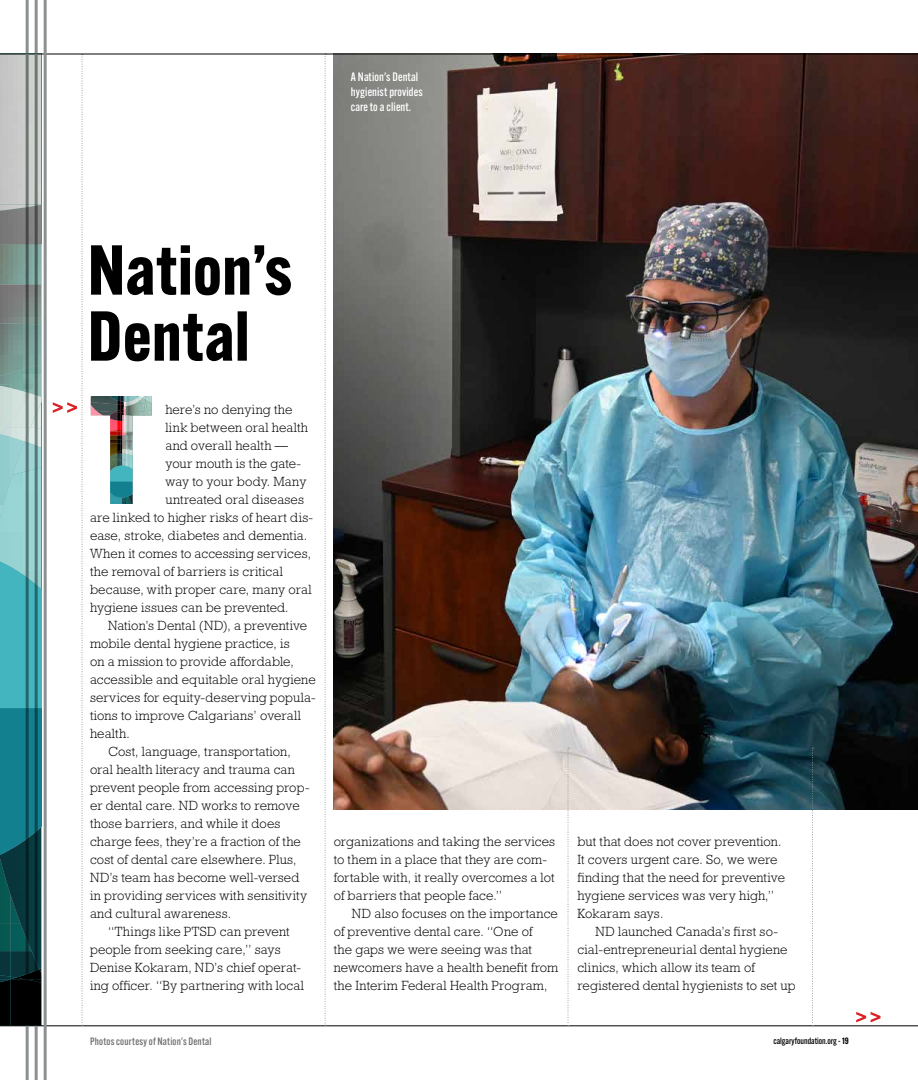
<style>
.page{position:relative;width:918px;height:1080px;background:#fff}
.page>*{position:absolute;margin:0;border:0;box-sizing:border-box;transform-origin:0 0}
.t1{font:700 69px/66px "Alternate Gothic ATF";letter-spacing:.01em;color:#000}
.t2{font:300 13.5px/18px "Rockwell Std";letter-spacing:.01em;color:#000}
.t3{font:500 12px/15px "Alternate Gothic ATF";letter-spacing:.01em;color:#fff}
.t4{font:500 10.5px "Alternate Gothic ATF";letter-spacing:.025em;color:#6d6e71}
.t5{font:500 9px "Alternate Gothic ATF";color:#000}
.s1{font-weight:600}
</style>
<div class="page">
<img style="left:334px;top:55px;width:584px;height:755px">
<hr style="left:0;top:1026px;width:918px;height:1px;background:#000">
<svg style="left:568px;top:748px;width:1px;height:278px"></svg>
<svg style="left:812px;top:748px;width:1px;height:278px"></svg>
<svg style="left:856px;top:1012px;width:25px;height:10px"></svg>
<svg style="left:325px;top:56px;width:1px;height:970px"></svg>
<hr style="left:0;top:54px;width:918px;height:1px;background:#000">
<hr style="left:44px;top:0;width:3px;height:1080px;background:#8c9091">
<hr style="left:35px;top:0;width:3px;height:1080px;background:#8c9091">
<hr style="left:26px;top:0;width:3px;height:1080px;background:#8c9091">
<svg style="left:53px;top:54px;width:30px;height:972px"></svg>
<svg style="left:0;top:54px;width:41px;height:972px;background:#5d8e90"></svg>
<img style="left:91px;top:396px;width:61px;height:108px">
<p class="t3" style="left:351px;top:69px;width:73px">A Nation's Dental hygienist provides care to a client.</p>
<h1 class="t1" style="left:88px;top:237px;width:206px">Nation’s<br>Dental</h1>
<p class="t2" style="left:165px;top:400px;width:129px">here’s no denying the</p>
<p class="t2" style="left:165px;top:418px;width:144px">link between oral health</p>
<p class="t2" style="left:165px;top:436px;width:124px">and overall health —</p>
<p class="t2" style="left:165px;top:454px;width:137px">your mouth is the gate-</p>
<p class="t2" style="left:165px;top:472px;width:143px">way to your body. Many</p>
<p class="t2" style="left:165px;top:490px;width:140px">untreated oral diseases</p>
<p class="t2" style="left:90px;top:508px;width:225px">are linked to higher risks of heart dis-</p>
<p class="t2" style="left:90px;top:526px;width:219px">ease, stroke, diabetes and dementia.</p>
<p class="t2" style="left:90px;top:544px;width:223px">When it comes to accessing services,</p>
<p class="t2" style="left:90px;top:562px;width:195px">the removal of barriers is critical</p>
<p class="t2" style="left:90px;top:580px;width:223px">because, with proper care, many oral</p>
<p class="t2" style="left:90px;top:598px;width:200px">hygiene issues can be prevented.</p>
<p class="t2" style="left:108px;top:616px;width:201px">Nation’s Dental (ND), a preventive</p>
<p class="t2" style="left:90px;top:634px;width:201px">mobile dental hygiene practice, is</p>
<p class="t2" style="left:90px;top:652px;width:205px">on a mission to provide affordable,</p>
<p class="t2" style="left:90px;top:670px;width:227px">accessible and equitable oral hygiene</p>
<p class="t2" style="left:90px;top:688px;width:227px">services for equity-deserving popula-</p>
<p class="t2" style="left:90px;top:706px;width:213px">tions to improve Calgarians’ overall</p>
<p class="t2" style="left:90px;top:724px;width:41px">health.</p>
<p class="t2" style="left:108px;top:742px;width:184px">Cost, language, transportation,</p>
<p class="t2" style="left:90px;top:760px;width:206px">oral health literacy and trauma can</p>
<p class="t2" style="left:90px;top:778px;width:221px">prevent people from accessing prop-</p>
<p class="t2" style="left:90px;top:796px;width:211px">er dental care. ND works to remove</p>
<p class="t2" style="left:90px;top:814px;width:192px">those barriers, and while it does</p>
<p class="t2" style="left:90px;top:832px;width:212px">charge fees, they’re a fraction of the</p>
<p class="t2" style="left:90px;top:850px;width:208px">cost of dental care elsewhere. Plus,</p>
<p class="t2" style="left:90px;top:868px;width:211px">ND’s team has become well-versed</p>
<p class="t2" style="left:90px;top:886px;width:219px">in providing services with sensitivity</p>
<p class="t2" style="left:90px;top:904px;width:143px">and cultural awareness.</p>
<p class="t2" style="left:108px;top:922px;width:183px">“Things like PTSD can prevent</p>
<p class="t2" style="left:90px;top:940px;width:192px">people from seeking care,” says</p>
<p class="t2" style="left:90px;top:958px;width:213px">Denise Kokaram, ND’s chief operat-</p>
<p class="t2" style="left:90px;top:976px;width:215px">ing officer. “By partnering with local</p>
<p class="t4" style="left:90px;top:1034px;width:123px">Photos courtesy of Nation's Dental</p>
<p class="t2" style="left:334px;top:832px;width:223px">organizations and taking the services to them in a place that they are com&shy;fortable with, it really overcomes a lot of barriers that people face.”</p>
<p class="t2" style="left:334px;top:904px;width:226px;text-indent:18px">ND also focuses on the importance of preventive dental care. “One of<br>the gaps we were seeing was that newcomers have a health benefit from the Interim Federal Health Program,</p>
<p class="t2" style="left:577px;top:832px;width:209px">but that does not cover prevention.<br>It covers urgent care. So, we were finding that the need for preventive hygiene services was very high,”<br>Kokaram says.</p>
<p class="t2" style="left:577px;top:922px;width:220px;text-indent:18px">ND launched Canada’s first so&shy;cial-entrepreneurial dental hygiene clinics, which allow its team of registered dental hygienists to set up</p>
<p class="t5" style="left:773px;top:1035px;width:77px">calgaryfoundation.org - <span class="s1">19</span></p>
</div>
